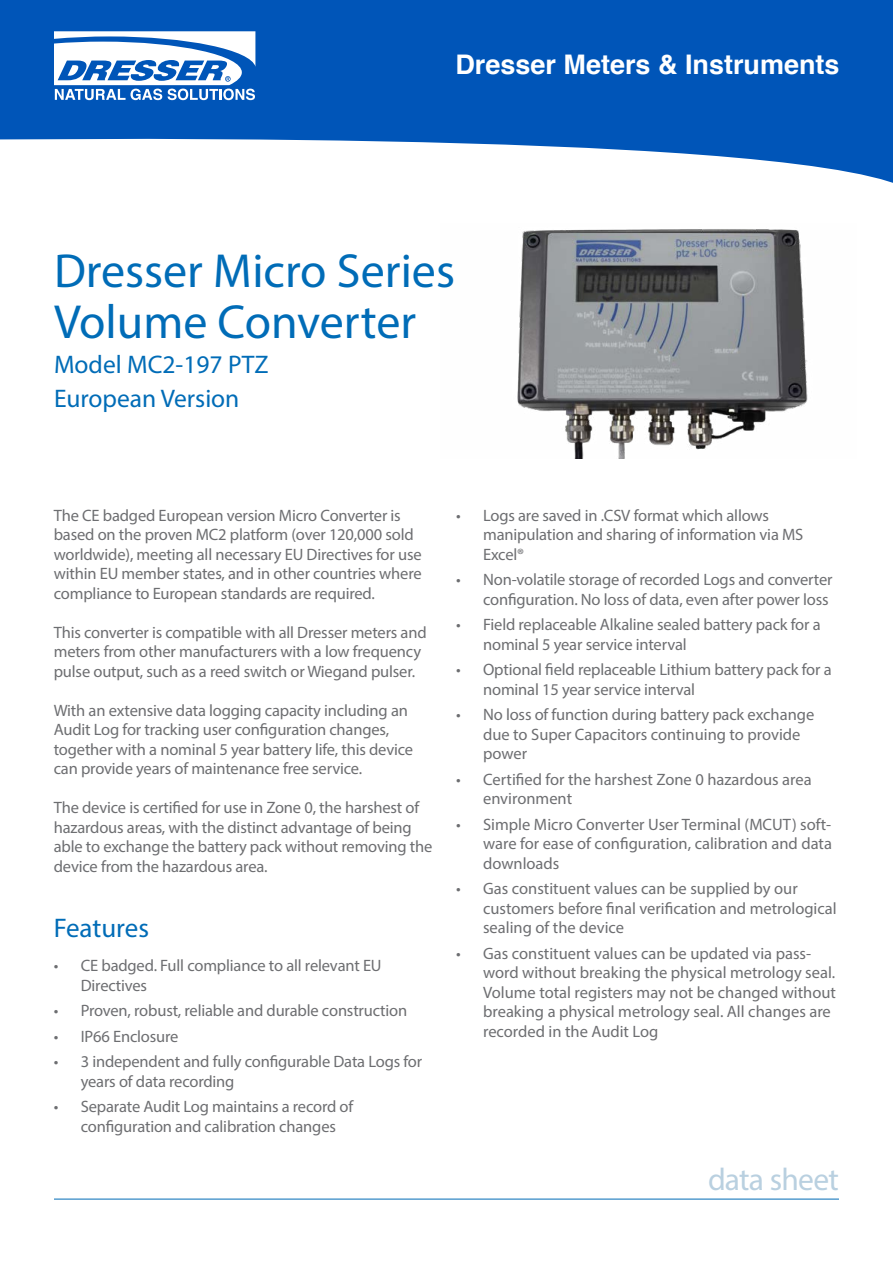
<style>
.page{position:relative;width:893px;height:1263px;background:#fff}
.page>*{position:absolute;margin:0;border:0;box-sizing:border-box;transform-origin:0 0}
.t1{font:48px/51px "Myriad Pro";color:#006cb7}
.t2{font:31.5px "Myriad Pro";letter-spacing:-.02em;color:#b9d0e0}
.t3{font:700 27px "Helvetica";color:#fff}
.t4{font:27px "Myriad Pro";color:#006cb7}
.t5{font:25.5px/34.5px "Myriad Pro";color:#006cb7}
.t6{font:16.5px/19.5px "Myriad Pro";letter-spacing:-.01em;color:#6d6e71}
</style>
<div class="page">
<svg style="left:0;top:0;width:893px;height:183px;fill:#0055b8"></svg>
<svg style="left:54px;top:31px;width:201px;height:69px"></svg>
<hr style="left:54px;top:1199px;width:785px;height:1px;background:#006cb7">
<img style="left:517px;top:229px;width:291px;height:230px">
<h3 class="t3" style="left:455px;top:43px;width:386px">Dresser Meters &amp; Instruments</h3>
<h1 class="t1" style="left:54px;top:245px;width:402px">Dresser Micro Series<br>Volume Converter</h1>
<h3 class="t5" style="left:54px;top:347px;width:216px">Model MC2-197 PTZ<br>European Version</h3>
<p class="t6" style="left:54px;top:505px;width:369px">The CE badged European version Micro Converter is based on the proven MC2 platform (over 120,000 sold worldwide), meeting all necessary EU Directives for use within EU member states, and in other countries where compliance to European standards are required.</p>
<p class="t6" style="left:54px;top:622px;width:374px">This converter is compatible with all Dresser meters and meters from other manufacturers with a low frequency pulse output, such as a reed switch or Wiegand pulser.</p>
<p class="t6" style="left:54px;top:700px;width:361px">With an extensive data logging capacity including an Audit Log for tracking user configuration changes, together with a nominal 5 year battery life, this device can provide years of maintenance free service.</p>
<p class="t6" style="left:54px;top:798px;width:380px">The device is certified for use in Zone 0, the harshest of hazardous areas, with the distinct advantage of being able to exchange the battery pack without removing the device from the hazardous area.</p>
<h3 class="t4" style="left:54px;top:911px;width:97px">Features</h3>
<p class="t6" style="left:81px;top:955px;width:302px;text-indent:-27px">• CE badged. Full compliance to all relevant EU<br>Directives</p>
<p class="t6" style="left:54px;top:1000px;width:355px">• Proven, robust, reliable and durable construction</p>
<p class="t6" style="left:54px;top:1026px;width:126px">• IP66 Enclosure</p>
<p class="t6" style="left:81px;top:1051px;width:343px;text-indent:-27px">• 3 independent and fully configurable Data Logs for years of data recording</p>
<p class="t6" style="left:54px;top:1096px;width:301px;text-align:center">• Separate Audit Log maintains a record of configuration and calibration changes</p>
<p class="t6" style="left:483px;top:505px;width:322px;text-indent:-27px">• Logs are saved in .CSV format which allows manipulation and sharing of information via MS<br>Excel®</p>
<p class="t6" style="left:456px;top:570px;width:378px;text-align:right">• Non-volatile storage of recorded Logs and converter configuration. No loss of data, even after power loss</p>
<p class="t6" style="left:483px;top:615px;width:339px;text-indent:-27px">• Field replaceable Alkaline sealed battery pack for a nominal 5 year service interval</p>
<p class="t6" style="left:483px;top:660px;width:350px;text-indent:-27px">• Optional field replaceable Lithium battery pack for a nominal 15 year service interval</p>
<p class="t6" style="left:483px;top:705px;width:333px;text-indent:-27px">• No loss of function during battery pack exchange due to Super Capacitors continuing to provide power</p>
<p class="t6" style="left:483px;top:769px;width:330px;text-indent:-27px">• Certified for the harshest Zone 0 hazardous area environment</p>
<p class="t6" style="left:483px;top:814px;width:350px;text-align:justify;text-indent:-27px">• Simple Micro Converter User Terminal (MCUT) soft&shy;ware for ease of configuration, calibration and data downloads</p>
<p class="t6" style="left:483px;top:879px;width:355px;text-indent:-27px">• Gas constituent values can be supplied by our customers before final verification and metrological sealing of the device</p>
<p class="t6" style="left:483px;top:943px;width:354px;text-indent:-27px">• Gas constituent values can be updated via pass&shy;word without breaking the physical metrology seal.<br>Volume total registers may not be changed without breaking a physical metrology seal. All changes are recorded in the Audit Log</p>
<h2 class="t2" style="left:708px;top:1160px;width:132px">data sheet</h2>
</div>
